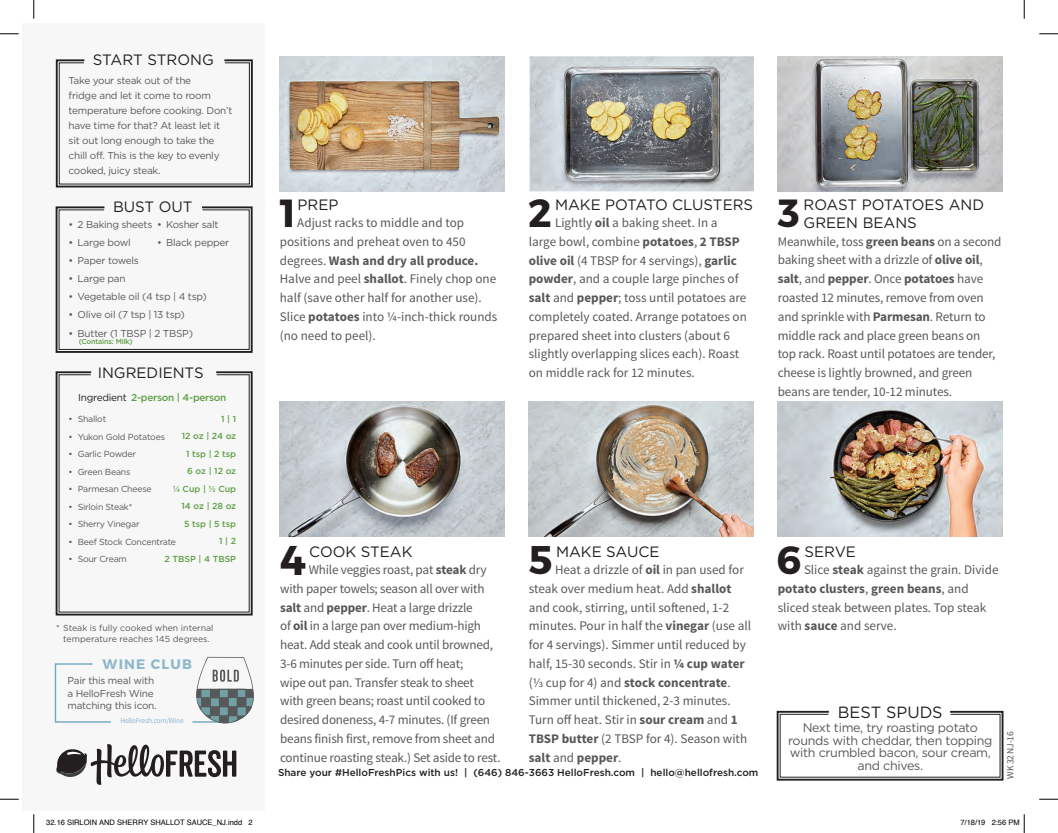
<style>
.page{position:relative;width:1058px;height:833px;background:#fff}
.page>*{position:absolute;margin:0;border:0;box-sizing:border-box;transform-origin:0 0}
.t1{font:700 41.5px "Montserrat";color:#231f20}
.t2{font:700 39.88px "Montserrat";color:#231f20}
.t3{font:700 39.25px "Montserrat";color:#231f20}
.t4{font:700 39.12px "Montserrat";color:#231f20}
.t5{font:16.25px "Gotham";color:#231f20}
.t6{font:15px/17.5px "Gotham";color:#231f20}
.t7{font:700 13.75px "Montserrat";letter-spacing:.085em;color:#8eb9cc}
.t8{font:13.12px/18.8px "Source Sans Pro";letter-spacing:-.01em;color:#57585a}
.t9{font:12.5px/12.5px "Gotham";letter-spacing:-.025em;color:#57585a;text-align:center}
.t10{font:10px/15px "Gotham";letter-spacing:-.025em;color:#57585a}
.t11{font:500 10px "Gotham";color:#231f20}
.t12{font:500 10px "Gotham";letter-spacing:-.025em;color:#5e9f43}
.t13{font:9.62px "Source Sans Pro";letter-spacing:-.025em;color:#57585a}
.t14{font:8.75px "Gotham";letter-spacing:-.025em;color:#57585a}
.t15{font:500 8.75px/17.5px "Gotham";color:#5e9f43;text-align:right}
.t16{font:8.75px/10.5px "Gotham";color:#57585a;text-align:center}
.t17{font:7.5px "Helvetica";color:#000}
.t18{font:7.5px "Source Sans Pro";letter-spacing:-.025em;color:#8eb9cc}
.t19{font:500 7.25px "Gotham";letter-spacing:-.025em;color:#5e9f43}
.s1{font-weight:700}
.s2{font-weight:400;color:#231f20}
</style>
<div class="page">
<div style="left:23px;top:23px;width:242px;height:787px;background:#f7f7f8"></div>
<svg style="left:54px;top:663px;width:57px;height:60px"></svg>
<svg style="left:55px;top:206px;width:198px;height:147px"></svg>
<svg style="left:55px;top:371px;width:198px;height:245px"></svg>
<svg style="left:55px;top:59px;width:198px;height:129px"></svg>
<svg style="left:776px;top:710px;width:228px;height:71px"></svg>
<hr style="left:193px;top:721px;width:35px;height:1px;background:#70a7bf">
<svg style="left:56px;top:744px;width:180px;height:40px"></svg>
<svg style="left:196px;top:656px;width:58px;height:68px"></svg>
<svg style="left:0;top:33px;width:19px;height:2px"></svg>
<svg style="left:1039px;top:33px;width:19px;height:2px"></svg>
<svg style="left:0;top:798px;width:19px;height:2px"></svg>
<svg style="left:1039px;top:798px;width:19px;height:2px"></svg>
<svg style="left:33px;top:0;width:2px;height:19px"></svg>
<svg style="left:33px;top:814px;width:2px;height:19px"></svg>
<svg style="left:1023px;top:0;width:2px;height:19px"></svg>
<svg style="left:1023px;top:814px;width:2px;height:19px"></svg>
<img style="left:280px;top:56px;width:225px;height:135px">
<img style="left:529px;top:56px;width:225px;height:135px">
<img style="left:529px;top:402px;width:225px;height:135px">
<img style="left:280px;top:402px;width:225px;height:135px">
<img style="left:777px;top:56px;width:225px;height:135px">
<img style="left:777px;top:402px;width:225px;height:135px">
<p class="t6" style="left:93px;top:50px;width:122px">START STRONG</p>
<p class="t10" style="left:69px;top:72px;width:165px">Take your steak out of the<br>fridge and let it come to room temperature before cooking. Don’t have time for that? At least let it sit out long enough to take the chill off. This is the key to evenly cooked, juicy steak.</p>
<h3 class="t4" style="left:280px;top:189px;width:18px">1</h3>
<h3 class="t3" style="left:528px;top:189px;width:25px">2</h3>
<h3 class="t3" style="left:778px;top:189px;width:23px">3</h3>
<p class="t6" style="left:113px;top:198px;width:81px">BUST OUT</p>
<p class="t6" style="left:555px;top:196px;width:200px">MAKE POTATO CLUSTERS</p>
<p class="t6" style="left:803px;top:196px;width:182px">ROAST POTATOES AND<br>GREEN BEANS</p>
<p class="t6" style="left:297px;top:196px;width:42px">PREP</p>
<p class="t8" style="left:280px;top:213px;width:219px;text-indent:17px">Adjust racks to middle and top positions and preheat oven to 450 degrees. <span class="s1">Wash and dry all produce.<br></span>Halve and peel <span class="s1">shallot</span>. Finely chop one half (save other half for another use).<br>Slice <span class="s1">potatoes</span> into ¼-inch-thick rounds (no need to peel).</p>
<p class="t8" style="left:529px;top:213px;width:220px;text-indent:26px">Lightly <span class="s1">oil</span> a baking sheet. In a large bowl, combine <span class="s1">potatoes</span>, <span class="s1">2 TBSP olive oil</span> (4 TBSP for 4 servings), <span class="s1">garlic powder</span>, and a couple large pinches of <span class="s1">salt</span> and <span class="s1">pepper</span>; toss until potatoes are completely coated. Arrange potatoes on prepared sheet into clusters (about 6 slightly overlapping slices each). Roast on middle rack for 12 minutes.</p>
<p class="t10" style="left:157px;top:216px;width:63px">• Kosher salt</p>
<p class="t10" style="left:157px;top:234px;width:74px">• Black pepper</p>
<p class="t10" style="left:69px;top:216px;width:85px">• 2 Baking sheets</p>
<p class="t10" style="left:69px;top:234px;width:64px">• Large bowl</p>
<p class="t10" style="left:69px;top:253px;width:72px">• Paper towels</p>
<p class="t10" style="left:69px;top:271px;width:58px">• Large pan</p>
<p class="t10" style="left:69px;top:289px;width:140px">• Vegetable oil (4 tsp | 4 tsp)</p>
<p class="t10" style="left:69px;top:307px;width:118px">• Olive oil (7 tsp | 13 tsp)</p>
<p class="t10" style="left:69px;top:325px;width:126px">• Butter (1 TBSP | 2 TBSP)</p>
<p class="t8" style="left:777px;top:232px;width:225px">Meanwhile, toss <span class="s1">green beans</span> on a second baking sheet with a drizzle of <span class="s1">olive oil</span>, <span class="s1">salt</span>, and <span class="s1">pepper</span>. Once <span class="s1">potatoes</span> have roasted 12 minutes, remove from oven and sprinkle with <span class="s1">Parmesan</span>. Return to middle rack and place green beans on top rack. Roast until potatoes are tender, cheese is lightly browned, and green beans are tender, 10-12 minutes.</p>
<p class="t19" style="left:79px;top:337px;width:55px">(Contains: Milk)</p>
<p class="t6" style="left:98px;top:363px;width:107px">INGREDIENTS</p>
<p class="t12" style="left:78px;top:390px;width:150px"><span class="s2">Ingredient</span> 2-person | 4-person</p>
<p class="t15" style="left:164px;top:409px;width:73px">1 | 1<br>12 oz | 24 oz<br>1 tsp | 2 tsp<br>6 oz | 12 oz<br>¼ Cup | ½ Cup<br>14 oz | 28 oz<br>5 tsp | 5 tsp<br>1 | 2<br>2 TBSP | 4 TBSP</p>
<p class="t14" style="left:69px;top:414px;width:39px">• Shallot</p>
<p class="t14" style="left:69px;top:431px;width:98px">• Yukon Gold Potatoes</p>
<p class="t14" style="left:69px;top:449px;width:69px">• Garlic Powder</p>
<p class="t14" style="left:69px;top:466px;width:63px">• Green Beans</p>
<p class="t14" style="left:69px;top:484px;width:84px">• Parmesan Cheese</p>
<p class="t14" style="left:69px;top:501px;width:65px">• Sirloin Steak*</p>
<p class="t14" style="left:69px;top:519px;width:72px">• Sherry Vinegar</p>
<p class="t14" style="left:69px;top:536px;width:109px">• Beef Stock Concentrate</p>
<p class="t14" style="left:69px;top:554px;width:60px">• Sour Cream</p>
<p class="t16" style="left:56px;top:623px;width:159px">* Steak is fully cooked when internal temperature reaches 145 degrees.</p>
<p class="t7" style="left:103px;top:655px;width:91px">WINE CLUB</p>
<p class="t10" style="left:68px;top:674px;width:91px;line-height:12.5px">Pair this meal with a HelloFresh Wine matching this icon.</p>
<p class="t18" style="left:120px;top:716px;width:65px">HelloFresh.com/Wine</p>
<h1 class="t1" style="left:280px;top:534px;width:28px">4</h1>
<h2 class="t2" style="left:529px;top:534px;width:25px">5</h2>
<h3 class="t3" style="left:776px;top:535px;width:26px">6</h3>
<p class="t6" style="left:309px;top:543px;width:105px">COOK STEAK</p>
<p class="t6" style="left:556px;top:543px;width:105px">MAKE SAUCE</p>
<p class="t6" style="left:804px;top:543px;width:53px">SERVE</p>
<p class="t8" style="left:280px;top:560px;width:222px;text-indent:29px">While veggies roast, pat <span class="s1">steak</span> dry with paper towels; season all over with <span class="s1">salt</span> and <span class="s1">pepper</span>. Heat a large drizzle<br>of <span class="s1">oil</span> in a large pan over medium-high heat. Add steak and cook until browned, 3-6 minutes per side. Turn off heat;<br>wipe out pan. Transfer steak to sheet with green beans; roast until cooked to desired doneness, 4-7 minutes. (If green beans finish first, remove from sheet and continue roasting steak.) Set aside to rest.</p>
<p class="t8" style="left:529px;top:560px;width:224px;text-indent:26px">Heat a drizzle of <span class="s1">oil</span> in pan used for steak over medium heat. Add <span class="s1">shallot </span>and cook, stirring, until softened, 1-2 minutes. Pour in half the <span class="s1">vinegar</span> (use all for 4 servings). Simmer until reduced by half, 15-30 seconds. Stir in <span class="s1">¼ cup water </span>(⅓ cup for 4) and <span class="s1">stock concentrate</span>.<br>Simmer until thickened, 2-3 minutes.<br>Turn off heat. Stir in <span class="s1">sour cream</span> and <span class="s1">1<br>TBSP butter</span> (2 TBSP for 4). Season with <span class="s1">salt</span> and <span class="s1">pepper</span>.</p>
<p class="t8" style="left:777px;top:560px;width:222px;text-indent:26px">Slice <span class="s1">steak</span> against the grain. Divide <span class="s1">potato clusters</span>, <span class="s1">green beans</span>, and sliced steak between plates. Top steak with <span class="s1">sauce</span> and serve.</p>
<p class="t5" style="left:838px;top:703px;width:106px">BEST SPUDS</p>
<p class="t9" style="left:788px;top:721px;width:206px">Next time, try roasting potato rounds with cheddar, then topping with crumbled bacon, sour cream, and chives.</p>
<p class="t11" style="left:278px;top:766px;width:482px">Share your #HelloFreshPics with us! | (646) 846-3663 HelloFresh.com | hello@hellofresh.com</p>
<p class="t13" style="left:1004px;top:778px;width:49px;rotate:-90deg">WK 32 NJ-16</p>
<p class="t17" style="left:46px;top:817px;width:208px">32.16 SIRLOIN AND SHERRY SHALLOT SAUCE_NJ.indd 2</p>
<p class="t17" style="left:960px;top:817px;width:61px">7/18/19 2:56 PM</p>
</div>
